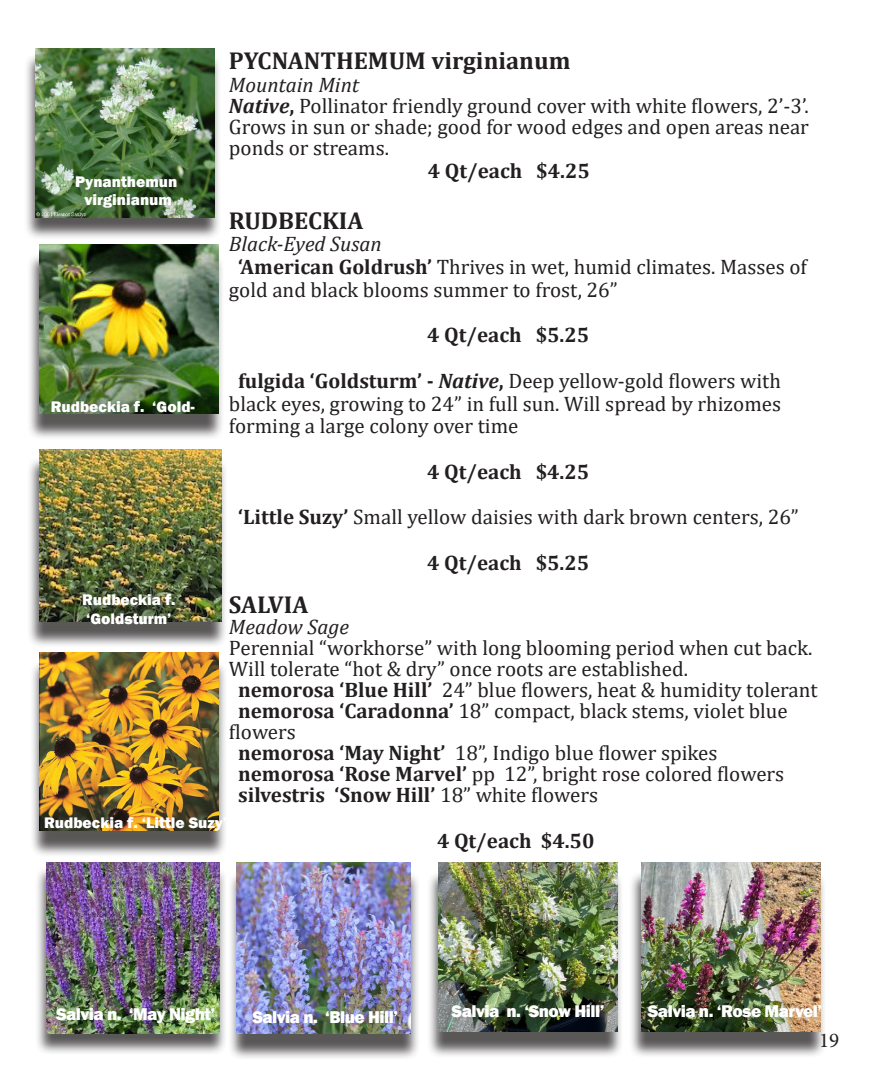
<style>
.page{position:relative;width:882px;height:1071px;background:#fff}
.page>*{position:absolute;margin:0;border:0;box-sizing:border-box;transform-origin:0 0}
.t1{font:700 24.5px "Cambria";color:#231f20}
.t2{font:21px/21px "Cambria";color:#231f20}
.t3{font:700 21px "Cambria";color:#231f20}
.t4{font:italic 21px "Cambria";color:#231f20}
.t5{font:21px "Minion Pro";color:#231f20}
.t6{font:800 17.5px "Franklin Gothic";letter-spacing:-.03em;color:#fff}
.t7{font:800 15.75px "Franklin Gothic";color:#fff}
.s1{font-weight:700;font-style:italic}
.s2{font-weight:700}
.s3{font-weight:400}
</style>
<div class="page">
<div style="left:24px;top:52px;width:197px;height:188px;background:#231f20;opacity:.75"></div>
<img style="left:36px;top:48px;width:178px;height:169px">
<div style="left:27px;top:252px;width:198px;height:188px;background:#231f20;opacity:.75"></div>
<img style="left:40px;top:245px;width:178px;height:169px">
<div style="left:27px;top:457px;width:202px;height:191px;background:#231f20;opacity:.75"></div>
<img style="left:40px;top:449px;width:182px;height:173px">
<div style="left:426px;top:870px;width:198px;height:188px;background:#231f20;opacity:.75"></div>
<img style="left:439px;top:863px;width:178px;height:169px">
<div style="left:34px;top:865px;width:193px;height:190px;background:#231f20;opacity:.75"></div>
<img style="left:46px;top:863px;width:174px;height:171px">
<div style="left:629px;top:870px;width:198px;height:188px;background:#231f20;opacity:.75"></div>
<img style="left:642px;top:863px;width:178px;height:169px">
<div style="left:30px;top:660px;width:198px;height:198px;background:#231f20;opacity:.75"></div>
<img style="left:40px;top:652px;width:178px;height:179px">
<div style="left:227px;top:871px;width:193px;height:190px;background:#231f20;opacity:.75"></div>
<img style="left:237px;top:863px;width:173px;height:171px">
<p class="t1" style="left:229px;top:43px;width:343px">PYCNANTHEMUM virginianum</p>
<p class="t4" style="left:229px;top:70px;width:132px">Mountain Mint</p>
<p class="t2" style="left:229px;top:95px;width:582px;text-align:justify"><span class="s1">Native</span><span class="s2">,</span> Pollinator friendly ground cover with white flowers, 2’-3’.<br>Grows in sun or shade; good for wood edges and open areas near ponds or streams.</p>
<p class="t3" style="left:428px;top:156px;width:164px">4 Qt/each $4.25</p>
<p class="t1" style="left:229px;top:203px;width:136px">RUDBECKIA</p>
<p class="t4" style="left:229px;top:229px;width:154px">Black-Eyed Susan</p>
<p class="t2" style="left:229px;top:256px;width:580px;line-height:22.8px;text-indent:9px"><span class="s2">‘American Goldrush’</span> Thrives in wet, humid climates. Masses of gold and black blooms summer to frost, 26”</p>
<p class="t3" style="left:427px;top:320px;width:164px">4 Qt/each $5.25</p>
<p class="t2" style="left:229px;top:369px;width:554px;line-height:22.8px;text-align:justify;text-indent:9px"><span class="s2">fulgida ‘Goldsturm’ -</span> <span class="s1">Native</span><span class="s2">,</span> Deep yellow-gold flowers with black eyes, growing to 24” in full sun. Will spread by rhizomes forming a large colony over time</p>
<p class="t3" style="left:427px;top:457px;width:164px">4 Qt/each $4.25</p>
<p class="t2" style="left:238px;top:507px;width:562px"><span class="s2">‘Little Suzy’</span> Small yellow daisies with dark brown centers, 26”</p>
<p class="t3" style="left:427px;top:548px;width:164px">4 Qt/each $5.25</p>
<p class="t1" style="left:229px;top:588px;width:81px">SALVIA</p>
<p class="t4" style="left:229px;top:612px;width:122px">Meadow Sage</p>
<p class="t2" style="left:229px;top:638px;width:585px">Perennial “workhorse” with long blooming period when cut back.<br>Will tolerate “hot &amp; dry” once roots are established.</p>
<p class="t2" style="left:238px;top:680px;width:581px"><span class="s2">nemorosa ‘Blue Hill’</span> 24” blue flowers, heat &amp; humidity tolerant</p>
<p class="t2" style="left:229px;top:701px;width:560px;text-indent:9px"><span class="s2">nemorosa ‘Caradonna’</span> 18” compact, black stems, violet blue flowers</p>
<p class="t2" style="left:238px;top:743px;width:481px"><span class="s2">nemorosa ‘May Night’</span> 18”, Indigo blue flower spikes</p>
<p class="t2" style="left:238px;top:764px;width:548px"><span class="s2">nemorosa ‘Rose Marvel’</span> pp 12”, bright rose colored flowers</p>
<p class="t3" style="left:238px;top:780px;width:362px">silvestris ‘Snow Hill’ <span class="s3">18” white flowers</span></p>
<p class="t3" style="left:437px;top:826px;width:159px">4 Qt/each $4.50</p>
<p class="t7" style="left:75px;top:172px;width:104px">Pynanthemun</p>
<p class="t7" style="left:85px;top:189px;width:89px">virginianum</p>
<p class="t7" style="left:51px;top:397px;width:146px">Rudbeckia f. ‘Gold-</p>
<p class="t7" style="left:82px;top:590px;width:95px">Rudbeckia f.</p>
<p class="t7" style="left:86px;top:609px;width:87px">‘Goldsturm’</p>
<p class="t7" style="left:44px;top:813px;width:185px">Rudbeckia f. ‘Little Suzy’</p>
<p class="t6" style="left:56px;top:1003px;width:161px">Salvia n. ‘May Night’</p>
<p class="t6" style="left:452px;top:1000px;width:154px">Salvia n. ‘Snow Hill’</p>
<p class="t6" style="left:648px;top:1000px;width:176px">Salvia n. ‘Rose Marvel’</p>
<p class="t6" style="left:252px;top:1006px;width:147px">Salvia n. ‘Blue Hill’</p>
<p class="t5" style="left:819px;top:1026px;width:22px">19</p>
</div>
